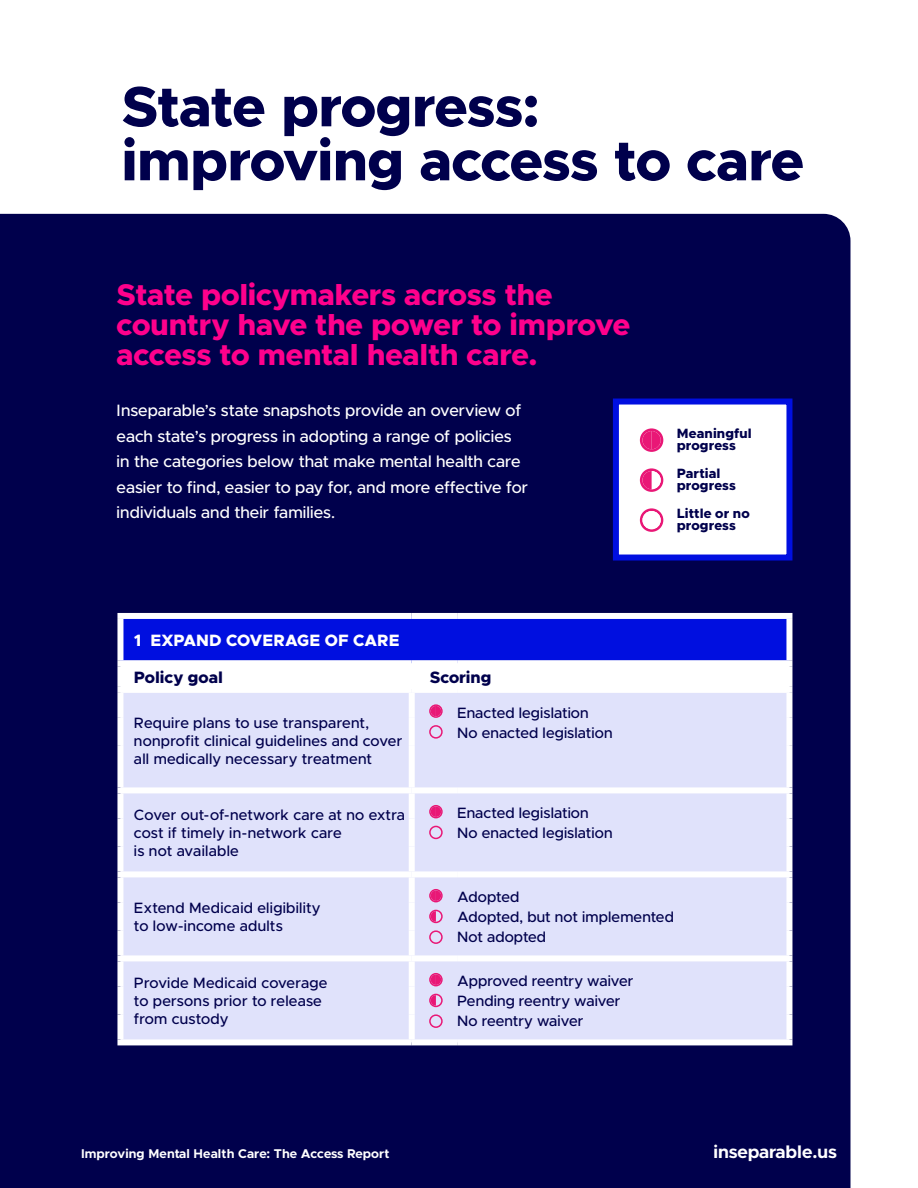
<style>
.page{position:relative;width:918px;height:1188px;background:#fff}
.page>*{position:absolute;margin:0;border:0;box-sizing:border-box;transform-origin:0 0}
.t1{font:800 57px "Metropolis";letter-spacing:-.01em;color:#00004c}
.H3_-_Body_Subhead_RVRS{font:800 30px/30px "Metropolis";letter-spacing:-.01em;color:#ff008c}
.t2{font:700 18px "Metropolis";color:#fff}
.P1_-_Body_RVRS{font:500 16.5px/25.5px "Metropolis";letter-spacing:.005em;color:#fff}
.P1_-_Table{font:800 16.5px "Metropolis";letter-spacing:-.005em;color:#fff}
.P1_-_Table_Small{font:800 16.5px "Metropolis";color:#00004c}
.P1_-_Table_Small-2{font:500 15px/18px "Metropolis";letter-spacing:.01em;color:#00004c}
.t3{font:800 13.5px/12px "Metropolis";letter-spacing:.01em;color:#00004c}
.t4{font:700 12.75px "Metropolis";letter-spacing:.01em;color:#fff}
</style>
<div class="page">
<div style="left:0;top:214px;width:850px;height:974px;background:#00004c"></div>
<div style="left:613px;top:399px;width:179px;height:162px;background:#fff;border:6px solid #000fe0"></div>
<svg style="left:640px;top:428px;width:23px;height:24px"></svg>
<svg style="left:640px;top:468px;width:23px;height:24px"></svg>
<svg style="left:640px;top:508px;width:23px;height:24px"></svg>
<div style="left:120px;top:616px;width:669px;height:47px;background:#000fe0"></div>
<svg style="left:123px;top:666px;width:663px;height:21px"></svg>
<div style="left:123px;top:693px;width:663px;height:346px;background:#e0e2fb"></div>
<div style="left:117px;top:613px;width:295px;height:6px;background:#fff"></div>
<div style="left:117px;top:619px;width:6px;height:41px;background:#fff"></div>
<div style="left:412px;top:613px;width:45px;height:6px;background:#fff"></div>
<div style="left:457px;top:613px;width:335px;height:6px;background:#fff"></div>
<div style="left:786px;top:619px;width:6px;height:41px;background:#fff"></div>
<div style="left:117px;top:660px;width:295px;height:6px;background:#fff"></div>
<div style="left:117px;top:666px;width:6px;height:21px;background:#fff"></div>
<div style="left:412px;top:660px;width:45px;height:6px;background:#fff"></div>
<div style="left:409px;top:666px;width:6px;height:21px;background:#fff"></div>
<div style="left:457px;top:660px;width:335px;height:6px;background:#fff"></div>
<div style="left:786px;top:666px;width:6px;height:21px;background:#fff"></div>
<div style="left:117px;top:687px;width:295px;height:6px;background:#fff"></div>
<div style="left:117px;top:693px;width:6px;height:25px;background:#fff"></div>
<div style="left:117px;top:718px;width:6px;height:28px;background:#fff"></div>
<div style="left:117px;top:746px;width:6px;height:41px;background:#fff"></div>
<div style="left:117px;top:787px;width:295px;height:6px;background:#fff"></div>
<div style="left:117px;top:793px;width:6px;height:25px;background:#fff"></div>
<div style="left:117px;top:818px;width:6px;height:28px;background:#fff"></div>
<div style="left:117px;top:846px;width:6px;height:25px;background:#fff"></div>
<div style="left:117px;top:871px;width:295px;height:6px;background:#fff"></div>
<div style="left:117px;top:877px;width:6px;height:25px;background:#fff"></div>
<div style="left:117px;top:902px;width:6px;height:28px;background:#fff"></div>
<div style="left:117px;top:930px;width:6px;height:25px;background:#fff"></div>
<div style="left:117px;top:955px;width:295px;height:6px;background:#fff"></div>
<div style="left:117px;top:961px;width:6px;height:25px;background:#fff"></div>
<div style="left:117px;top:986px;width:6px;height:28px;background:#fff"></div>
<div style="left:117px;top:1014px;width:6px;height:25px;background:#fff"></div>
<div style="left:117px;top:1039px;width:295px;height:6px;background:#fff"></div>
<div style="left:412px;top:687px;width:45px;height:6px;background:#fff"></div>
<div style="left:409px;top:693px;width:6px;height:25px;background:#fff"></div>
<div style="left:457px;top:687px;width:335px;height:6px;background:#fff"></div>
<div style="left:786px;top:693px;width:6px;height:25px;background:#fff"></div>
<div style="left:409px;top:718px;width:6px;height:28px;background:#fff"></div>
<div style="left:786px;top:718px;width:6px;height:28px;background:#fff"></div>
<div style="left:409px;top:746px;width:6px;height:41px;background:#fff"></div>
<div style="left:786px;top:746px;width:6px;height:41px;background:#fff"></div>
<div style="left:412px;top:787px;width:45px;height:6px;background:#fff"></div>
<div style="left:409px;top:793px;width:6px;height:25px;background:#fff"></div>
<div style="left:457px;top:787px;width:335px;height:6px;background:#fff"></div>
<div style="left:786px;top:793px;width:6px;height:25px;background:#fff"></div>
<div style="left:409px;top:818px;width:6px;height:28px;background:#fff"></div>
<div style="left:786px;top:818px;width:6px;height:28px;background:#fff"></div>
<div style="left:409px;top:846px;width:6px;height:25px;background:#fff"></div>
<div style="left:786px;top:846px;width:6px;height:25px;background:#fff"></div>
<div style="left:412px;top:871px;width:45px;height:6px;background:#fff"></div>
<div style="left:409px;top:877px;width:6px;height:25px;background:#fff"></div>
<div style="left:457px;top:871px;width:335px;height:6px;background:#fff"></div>
<div style="left:786px;top:877px;width:6px;height:25px;background:#fff"></div>
<div style="left:409px;top:902px;width:6px;height:28px;background:#fff"></div>
<div style="left:786px;top:902px;width:6px;height:28px;background:#fff"></div>
<div style="left:409px;top:930px;width:6px;height:25px;background:#fff"></div>
<div style="left:786px;top:930px;width:6px;height:25px;background:#fff"></div>
<div style="left:412px;top:955px;width:45px;height:6px;background:#fff"></div>
<div style="left:409px;top:961px;width:6px;height:25px;background:#fff"></div>
<div style="left:457px;top:955px;width:335px;height:6px;background:#fff"></div>
<div style="left:786px;top:961px;width:6px;height:25px;background:#fff"></div>
<div style="left:409px;top:986px;width:6px;height:28px;background:#fff"></div>
<div style="left:786px;top:986px;width:6px;height:28px;background:#fff"></div>
<div style="left:409px;top:1014px;width:6px;height:25px;background:#fff"></div>
<div style="left:786px;top:1014px;width:6px;height:25px;background:#fff"></div>
<div style="left:412px;top:1039px;width:45px;height:6px;background:#fff"></div>
<div style="left:457px;top:1039px;width:335px;height:6px;background:#fff"></div>
<svg style="left:429px;top:704px;width:14px;height:14px"></svg>
<svg style="left:429px;top:725px;width:14px;height:14px"></svg>
<svg style="left:429px;top:805px;width:14px;height:13px"></svg>
<svg style="left:429px;top:826px;width:14px;height:13px"></svg>
<svg style="left:429px;top:889px;width:14px;height:13px"></svg>
<svg style="left:429px;top:910px;width:14px;height:13px"></svg>
<svg style="left:429px;top:930px;width:14px;height:14px"></svg>
<svg style="left:429px;top:973px;width:14px;height:13px"></svg>
<svg style="left:429px;top:994px;width:14px;height:13px"></svg>
<svg style="left:429px;top:1014px;width:14px;height:14px"></svg>
<p class="t1" style="left:122px;top:70px;width:420px">State progress:</p>
<p class="t1" style="left:122px;top:124px;width:684px">improving access to care</p>
<p class="H3_-_Body_Subhead_RVRS" style="left:117px;top:280px;width:515px">State policymakers across the country have the power to improve access to mental health care.</p>
<p class="P1_-_Body_RVRS" style="left:117px;top:398px;width:413px">Inseparable’s state snapshots provide an overview of each state’s progress in adopting a range of policies in the categories below that make mental health care easier to find, easier to pay for, and more effective for individuals and their families.</p>
<p class="P1_-_Table" style="left:134px;top:630px;width:267px">1 EXPAND COVERAGE OF CARE</p>
<p class="P1_-_Table_Small" style="left:134px;top:667px;width:90px">Policy goal</p>
<p class="P1_-_Table_Small" style="left:430px;top:667px;width:63px">Scoring</p>
<p class="P1_-_Table_Small-2" style="left:134px;top:714px;width:270px">Require plans to use transparent, nonprofit clinical guidelines and cover all medically necessary treatment</p>
<p class="P1_-_Table_Small-2" style="left:457px;top:704px;width:133px">Enacted legislation</p>
<p class="P1_-_Table_Small-2" style="left:457px;top:724px;width:157px">No enacted legislation</p>
<p class="P1_-_Table_Small-2" style="left:134px;top:806px;width:273px">Cover out-of-network care at no extra cost if timely in-network care<br>is not available</p>
<p class="P1_-_Table_Small-2" style="left:457px;top:804px;width:133px">Enacted legislation</p>
<p class="P1_-_Table_Small-2" style="left:457px;top:824px;width:157px">No enacted legislation</p>
<p class="t3" style="left:677px;top:428px;width:76px">Meaningful progress</p>
<p class="t3" style="left:677px;top:468px;width:60px">Partial progress</p>
<p class="t3" style="left:677px;top:508px;width:74px">Little or no progress</p>
<p class="P1_-_Table_Small-2" style="left:134px;top:899px;width:188px">Extend Medicaid eligibility to low-income adults</p>
<p class="P1_-_Table_Small-2" style="left:457px;top:888px;width:64px">Adopted</p>
<p class="P1_-_Table_Small-2" style="left:457px;top:908px;width:218px">Adopted, but not implemented</p>
<p class="P1_-_Table_Small-2" style="left:457px;top:928px;width:91px">Not adopted</p>
<p class="P1_-_Table_Small-2" style="left:134px;top:974px;width:195px">Provide Medicaid coverage to persons prior to release from custody</p>
<p class="P1_-_Table_Small-2" style="left:457px;top:972px;width:178px">Approved reentry waiver</p>
<p class="P1_-_Table_Small-2" style="left:457px;top:992px;width:165px">Pending reentry waiver</p>
<p class="P1_-_Table_Small-2" style="left:457px;top:1012px;width:128px">No reentry waiver</p>
<p class="t4" style="left:81px;top:1145px;width:310px">Improving Mental Health Care: The Access Report</p>
<p class="t2" style="left:713px;top:1140px;width:125px">inseparable.us</p>
</div>
